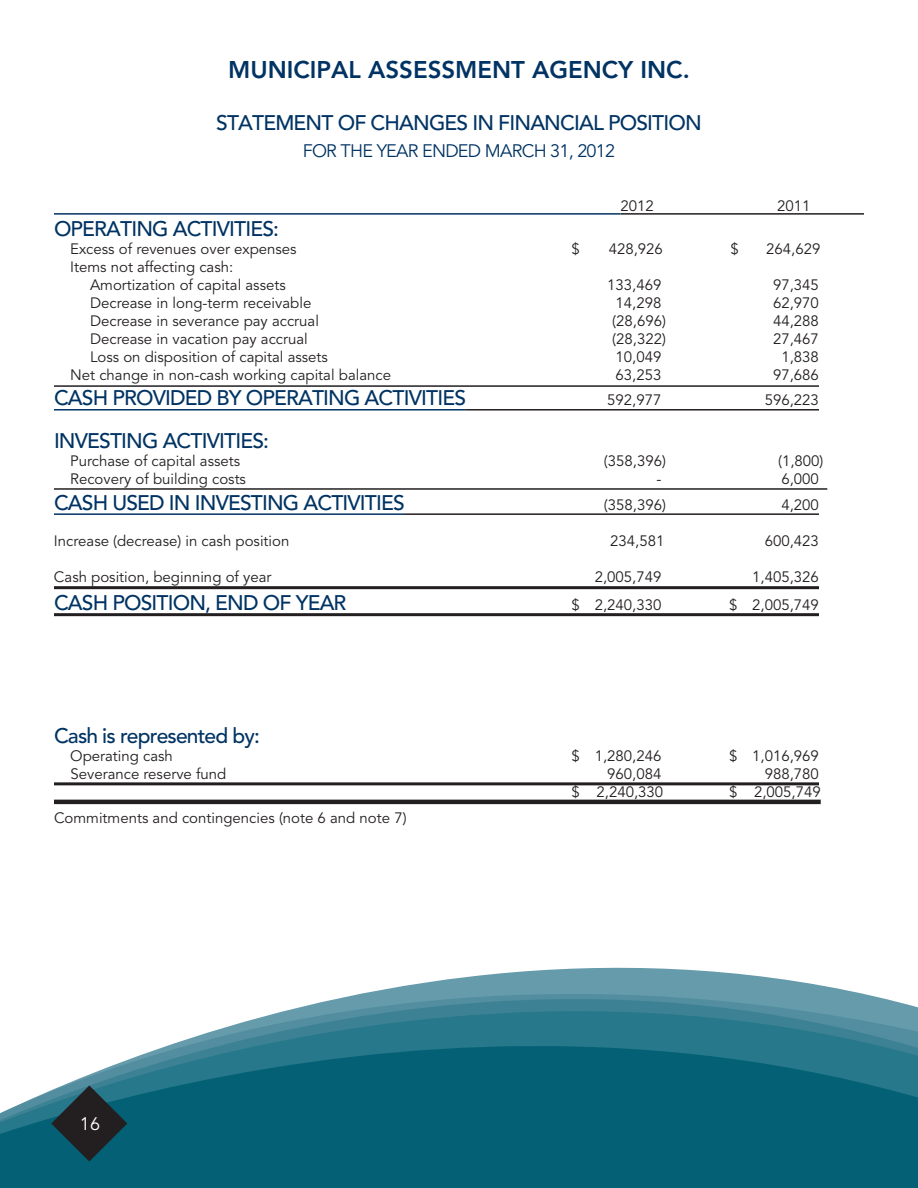
<style>
.page{position:relative;width:918px;height:1188px;background:#fff}
.page>*{position:absolute;margin:0;border:0;box-sizing:border-box;transform-origin:0 0}
.t1{font:800 24px "Avenir LT Std";color:#003363}
.t2{font:500 21px "Avenir LT Std";letter-spacing:-.04em;color:#003363}
.t3{font:18px "Avenir LT Std";letter-spacing:-.04em;color:#003363}
.t4{font:18px "Avenir LT Std";color:#fff}
.t5{font:15px/18px "Avenir LT Std";color:#231f20}
</style>
<div class="page">
<svg style="left:0;top:967px;width:917px;height:221px;fill:#046175"></svg>
<svg style="left:51px;top:1085px;width:76px;height:77px;background:#1e4751"></svg>
<hr style="left:54px;top:213px;width:567px;height:2px;background:#003363">
<hr style="left:621px;top:213px;width:243px;height:2px;background:#231f20">
<hr style="left:54px;top:385px;width:765px;height:2px;background:#231f20">
<hr style="left:54px;top:409px;width:411px;height:2px;background:#003363">
<hr style="left:465px;top:409px;width:354px;height:2px;background:#231f20">
<hr style="left:54px;top:488px;width:773px;height:2px;background:#231f20">
<hr style="left:54px;top:513px;width:350px;height:2px;background:#003363">
<hr style="left:404px;top:513px;width:415px;height:2px;background:#231f20">
<hr style="left:54px;top:586px;width:765px;height:3px;background:#231f20">
<hr style="left:54px;top:613px;width:765px;height:3px;background:#231f20">
<hr style="left:54px;top:782px;width:765px;height:3px;background:#231f20">
<hr style="left:54px;top:800px;width:767px;height:4px;background:#231f20">
<svg style="left:917px;top:1007px;width:1px;height:181px"></svg>
<h1 class="t1" style="left:228px;top:56px;width:463px">MUNICIPAL ASSESSMENT AGENCY INC.</h1>
<h2 class="t2" style="left:216px;top:110px;width:487px">STATEMENT OF CHANGES IN FINANCIAL POS ITION</h2>
<p class="t3" style="left:303px;top:140px;width:314px">FOR THE YEAR ENDED MARCH 31, 2012</p>
<p class="t5" style="left:621px;top:197px;width:35px">2012</p>
<p class="t5" style="left:777px;top:197px;width:35px">2011</p>
<h2 class="t2" style="left:54px;top:217px;width:227px">OPERATING ACTIVITIES:</h2>
<p class="t5" style="left:70px;top:240px;width:228px">Excess of revenues over expenses</p>
<p class="t5" style="left:572px;top:240px;width:10px">$</p>
<p class="t5" style="left:609px;top:240px;width:56px">428,926</p>
<p class="t5" style="left:730px;top:240px;width:10px">$</p>
<p class="t5" style="left:766px;top:240px;width:56px">264,629</p>
<p class="t5" style="left:90px;top:258px;width:197px;text-indent:-20px">Items not affecting cash:<br>Amortization of capital assets</p>
<p class="t5" style="left:607px;top:276px;width:56px">133,469</p>
<p class="t5" style="left:773px;top:276px;width:47px">97,345</p>
<p class="t5" style="left:90px;top:294px;width:223px">Decrease in long-term receivable</p>
<p class="t5" style="left:616px;top:294px;width:47px">14,298</p>
<p class="t5" style="left:773px;top:294px;width:47px">62,970</p>
<p class="t5" style="left:90px;top:312px;width:230px">Decrease in severance pay accrual</p>
<p class="t5" style="left:612px;top:312px;width:55px">(28,696)</p>
<p class="t5" style="left:773px;top:312px;width:47px">44,288</p>
<p class="t5" style="left:90px;top:330px;width:219px">Decrease in vacation pay accrual</p>
<p class="t5" style="left:612px;top:330px;width:55px">(28,322)</p>
<p class="t5" style="left:773px;top:330px;width:47px">27,467</p>
<p class="t5" style="left:90px;top:348px;width:240px">Loss on disposition of capital assets</p>
<p class="t5" style="left:616px;top:348px;width:47px">10,049</p>
<p class="t5" style="left:781px;top:348px;width:39px">1,838</p>
<p class="t5" style="left:70px;top:366px;width:322px">Net change in non-cash working capital balance</p>
<p class="t5" style="left:616px;top:366px;width:47px">63,253</p>
<p class="t5" style="left:773px;top:366px;width:47px">97,686</p>
<h2 class="t2" style="left:54px;top:386px;width:131px">CASH PROVIDED</h2>
<h2 class="t2" style="left:216px;top:386px;width:238px">BY OPERATING ACTIVITIES</h2>
<p class="t5" style="left:607px;top:392px;width:56px">592,977</p>
<p class="t5" style="left:765px;top:392px;width:56px">596,223</p>
<h2 class="t2" style="left:54px;top:429px;width:217px">INVESTING ACTIVITIES:</h2>
<p class="t5" style="left:70px;top:453px;width:172px">Purchase of capital assets</p>
<p class="t5" style="left:604px;top:453px;width:64px">(358,396)</p>
<p class="t5" style="left:778px;top:453px;width:47px">(1,800)</p>
<p class="t5" style="left:70px;top:471px;width:177px">Recovery of building costs</p>
<p class="t5" style="left:657px;top:471px;width:6px">-</p>
<p class="t5" style="left:781px;top:471px;width:39px">6,000</p>
<h2 class="t2" style="left:54px;top:490px;width:86px">CASH USED</h2>
<h2 class="t2" style="left:169px;top:490px;width:224px">IN INVESTING ACTIVITIES</h2>
<p class="t5" style="left:604px;top:496px;width:64px">(358,396)</p>
<p class="t5" style="left:781px;top:496px;width:39px">4,200</p>
<p class="t5" style="left:54px;top:532px;width:237px">Increase (decrease) in cash position</p>
<p class="t5" style="left:610px;top:532px;width:56px">234,581</p>
<p class="t5" style="left:765px;top:532px;width:56px">600,423</p>
<p class="t5" style="left:54px;top:568px;width:219px">Cash position, beginning of year</p>
<p class="t5" style="left:595px;top:568px;width:68px">2,005,749</p>
<p class="t5" style="left:752px;top:568px;width:68px">1,405,326</p>
<h2 class="t2" style="left:54px;top:591px;width:294px">CASH POSITION, END OF YEAR</h2>
<p class="t5" style="left:572px;top:596px;width:91px">$ 2,240,330</p>
<p class="t5" style="left:729px;top:596px;width:91px">$ 2,005,749</p>
<h2 class="t2" style="left:54px;top:724px;width:207px">Cash is represented by:</h2>
<p class="t5" style="left:70px;top:748px;width:104px">Operating cash</p>
<p class="t5" style="left:572px;top:748px;width:91px">$ 1,280,246</p>
<p class="t5" style="left:729px;top:748px;width:91px">$ 1,016,969</p>
<p class="t5" style="left:71px;top:766px;width:157px">Severance reserve fund</p>
<p class="t5" style="left:607px;top:766px;width:56px">960,084</p>
<p class="t5" style="left:765px;top:766px;width:56px">988,780</p>
<p class="t5" style="left:572px;top:784px;width:93px">$ 2,240,330</p>
<p class="t5" style="left:729px;top:784px;width:93px">$ 2,005,749</p>
<p class="t5" style="left:54px;top:809px;width:354px">Commitments and contingencies (note 6 and note 7)</p>
<p class="t4" style="left:80px;top:1113px;width:22px">16</p>
</div>
